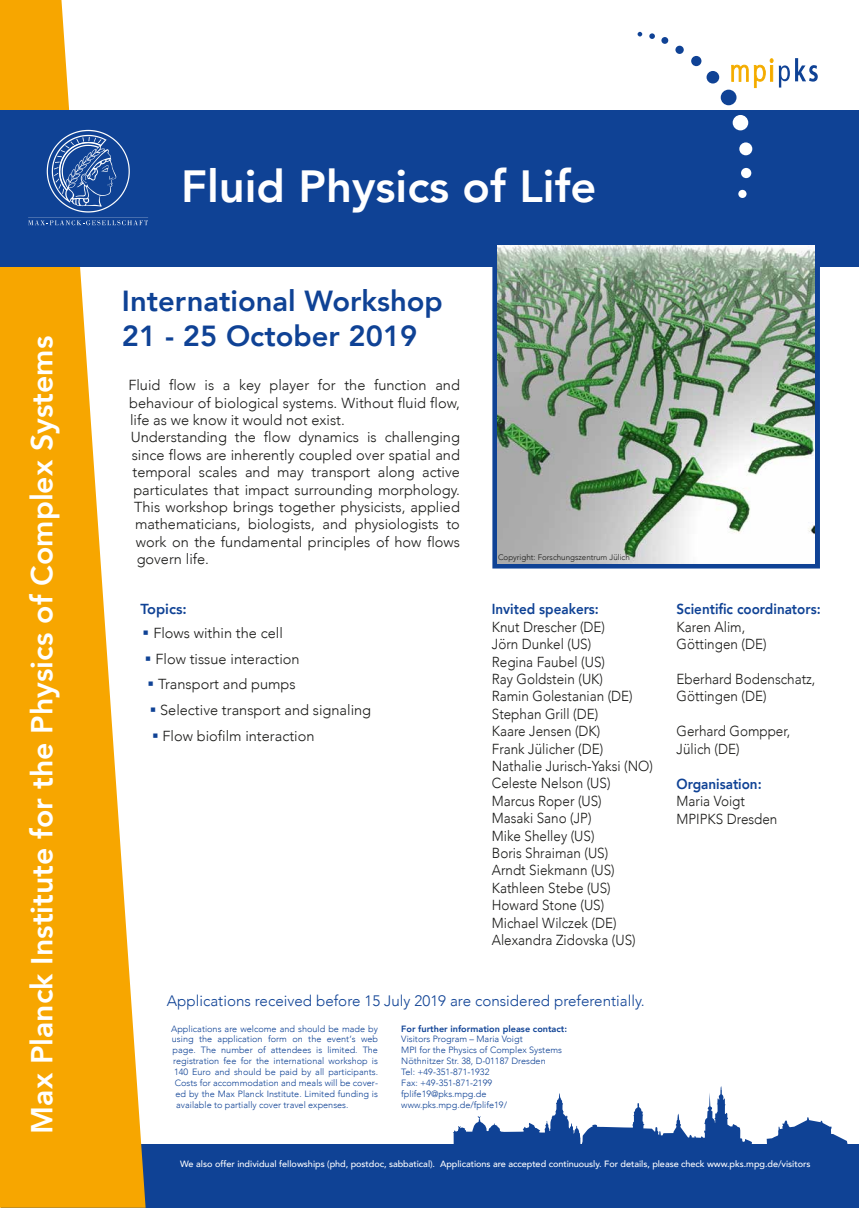
<style>
.page{position:relative;width:859px;height:1208px;background:#fff}
.page>*{position:absolute;margin:0;border:0;box-sizing:border-box;transform-origin:0 0}
.t1{font:800 45px "Avenir";color:#fff}
.t2{font:800 30.3px "Avenir";color:#fff}
.t3{font:800 29px/34.8px "Avenir";color:#0f4295}
.t4{font:300 15.1px "Avenir";color:#0f4295}
.t5{font:300 14.5px "Avenir";color:#1a1a18}
.t6{font:300 14.5px/17.4px "Avenir";color:#1a1a18;scale:.93 1}
.t7{font:800 14.5px "Avenir";color:#0f4295;scale:.93 1}
.t8{font:800 14.5px "Avenir";color:#0f4295}
.t9{font:300 9.1px/10.9px "Avenir";color:#0f4295}
.t10{font:500 9.1px "Avenir";letter-spacing:-.005em;color:#fff}
.t11{font:800 9.1px "Avenir";color:#0f4295}
.t12{font:300 8px "Avenir";color:#1a1a18}
.s1{color:#0f4295}
</style>
<div class="page">
<div style="left:1px;top:1144px;width:858px;height:63px;background:#0f4295"></div>
<svg style="left:453px;top:1086px;width:395px;height:58px"></svg>
<svg style="left:0;top:0;width:146px;height:1207px;fill:#f7a600"></svg>
<div style="left:0;top:110px;width:859px;height:156px;background:#0f4295"></div>
<svg style="left:638px;top:32px;width:4px;height:4px"></svg>
<svg style="left:649px;top:33px;width:6px;height:6px"></svg>
<div style="left:661px;top:37px;width:7px;height:7px;background:#0f4295;border-radius:50%"></div>
<div style="left:675px;top:46px;width:9px;height:8px;background:#0f4295;border-radius:50%"></div>
<div style="left:691px;top:56px;width:10px;height:10px;background:#0f4295;border-radius:50%"></div>
<div style="left:706px;top:71px;width:13px;height:12px;background:#0f4295;border-radius:50%"></div>
<div style="left:721px;top:90px;width:15px;height:15px;background:#0f4295;border-radius:50%"></div>
<div style="left:733px;top:115px;width:15px;height:15px;background:#fff;border-radius:50%"></div>
<div style="left:739px;top:142px;width:13px;height:13px;background:#fff;border-radius:50%"></div>
<div style="left:741px;top:168px;width:10px;height:10px;background:#fff;border-radius:50%"></div>
<div style="left:738px;top:190px;width:8px;height:8px;background:#fff;border-radius:50%"></div>
<svg style="left:779px;top:58px;width:39px;height:30px"></svg>
<svg style="left:731px;top:65px;width:17px;height:16px"></svg>
<svg style="left:754px;top:59px;width:19px;height:29px"></svg>
<svg style="left:28px;top:220px;width:120px;height:5px"></svg>
<svg style="left:47px;top:130px;width:83px;height:82px"></svg>
<svg style="left:492px;top:266px;width:328px;height:302px;background:#23519c"></svg>
<img style="left:497px;top:245px;width:318px;height:318px">
<h2 class="t2" style="left:18px;top:1133px;width:799px;rotate:-90deg">Max Planck Institute for the Physics of Complex Systems</h2>
<h1 class="t1" style="left:181px;top:151px;width:417px">Fluid Physics of Life</h1>
<h3 class="t3" style="left:122px;top:283px;width:322px">International Workshop<br>21 - 25 October 2019</h3>
<p class="t5" style="left:128px;top:376px;width:333px">Fluid flow is a key player for the function and</p>
<p class="t5" style="left:129px;top:394px;width:332px">behaviour of biological systems. Without fluid flow,</p>
<p class="t5" style="left:130px;top:411px;width:216px">life as we know it would not exist.</p>
<p class="t5" style="left:131px;top:429px;width:331px">Understanding the flow dynamics is challenging</p>
<p class="t5" style="left:132px;top:446px;width:330px">since flows are inherently coupled over spatial and</p>
<p class="t5" style="left:133px;top:463px;width:329px">temporal scales and may transport along active</p>
<p class="t5" style="left:133px;top:481px;width:328px">particulates that impact surrounding morphology.</p>
<p class="t5" style="left:134px;top:498px;width:327px">This workshop brings together physicists, applied</p>
<p class="t5" style="left:135px;top:516px;width:326px">mathematicians, biologists, and physiologists to</p>
<p class="t5" style="left:136px;top:533px;width:326px">work on the fundamental principles of how flows</p>
<p class="t5" style="left:137px;top:550px;width:74px">govern life.</p>
<p class="t8" style="left:140px;top:598px;width:48px">Topics:</p>
<p class="t5" style="left:143px;top:624px;width:142px"><span class="s1">▪</span> Flows within the cell</p>
<p class="t5" style="left:145px;top:650px;width:156px"><span class="s1">▪</span> Flow tissue interaction</p>
<p class="t5" style="left:147px;top:676px;width:150px"><span class="s1">▪</span> Transport and pumps</p>
<p class="t5" style="left:150px;top:701px;width:223px"><span class="s1">▪</span> Selective transport and signaling</p>
<p class="t5" style="left:152px;top:727px;width:164px"><span class="s1">▪</span> Flow biofilm interaction</p>
<p class="t12" style="left:498px;top:553px;width:133px">Copyright: Forschungszentrum Jülich</p>
<p class="t7" style="left:492px;top:598px;width:117px">Invited speakers:</p>
<p class="t6" style="left:492px;top:618px;width:175px">Knut Drescher (DE)<br>Jörn Dunkel (US)<br>Regina Faubel (US)<br>Ray Goldstein (UK)<br>Ramin Golestanian (DE)<br>Stephan Grill (DE)<br>Kaare Jensen (DK)<br>Frank Jülicher (DE)<br>Nathalie Jurisch-Yaksi (NO)<br>Celeste Nelson (US)<br>Marcus Roper (US)<br>Masaki Sano (JP)<br>Mike Shelley (US)<br>Boris Shraiman (US)<br>Arndt Siekmann (US)<br>Kathleen Stebe (US)<br>Howard Stone (US)<br>Michael Wilczek (DE)<br>Alexandra Zidovska (US)</p>
<p class="t4" style="left:167px;top:992px;width:479px">Applications received before 15 July 2019 are considered preferentially.</p>
<p class="t9" style="left:171px;top:1023px;width:208px">Applications are welcome and should be made by</p>
<p class="t9" style="left:172px;top:1034px;width:208px">using the application form on the event‘s web</p>
<p class="t9" style="left:173px;top:1044px;width:207px">page. The number of attendees is limited. The</p>
<p class="t9" style="left:173px;top:1055px;width:206px">registration fee for the international workshop is</p>
<p class="t9" style="left:174px;top:1066px;width:205px">140 Euro and should be paid by all participants.</p>
<p class="t9" style="left:175px;top:1077px;width:205px">Costs for accommodation and meals will be cover-</p>
<p class="t9" style="left:175px;top:1088px;width:204px">ed by the Max Planck Institute. Limited funding is</p>
<p class="t9" style="left:176px;top:1099px;width:174px">available to partially cover travel expenses.</p>
<p class="t11" style="left:401px;top:1021px;width:167px">For further information please contact:</p>
<p class="t9" style="left:401px;top:1034px;width:162px">Visitors Program – Maria Voigt<br>MPI for the Physics of Complex Systems<br>Nöthnitzer Str. 38, D-01187 Dresden<br>Tel: +49-351-871-1932<br>Fax: +49-351-871-2199 fplife19@pks.mpg.de www.pks.mpg.de/fplife19/</p>
<p class="t7" style="left:676px;top:598px;width:156px">Scientific coordinators:</p>
<p class="t6" style="left:676px;top:618px;width:98px">Karen Alim,<br>Göttingen (DE)</p>
<p class="t6" style="left:676px;top:670px;width:151px">Eberhard Bodenschatz,<br>Göttingen (DE)</p>
<p class="t6" style="left:676px;top:722px;width:124px">Gerhard Gompper,<br>Jülich (DE)</p>
<p class="t7" style="left:676px;top:772px;width:93px">Organisation:</p>
<p class="t6" style="left:676px;top:792px;width:110px">Maria Voigt<br>MPIPKS Dresden</p>
<p class="t10" style="left:180px;top:1155px;width:632px">We also offer individual fellowships (phd, postdoc, sabbatical). Applications are accepted continuously. For details, please check www.pks.mpg.de/visitors</p>
</div>
